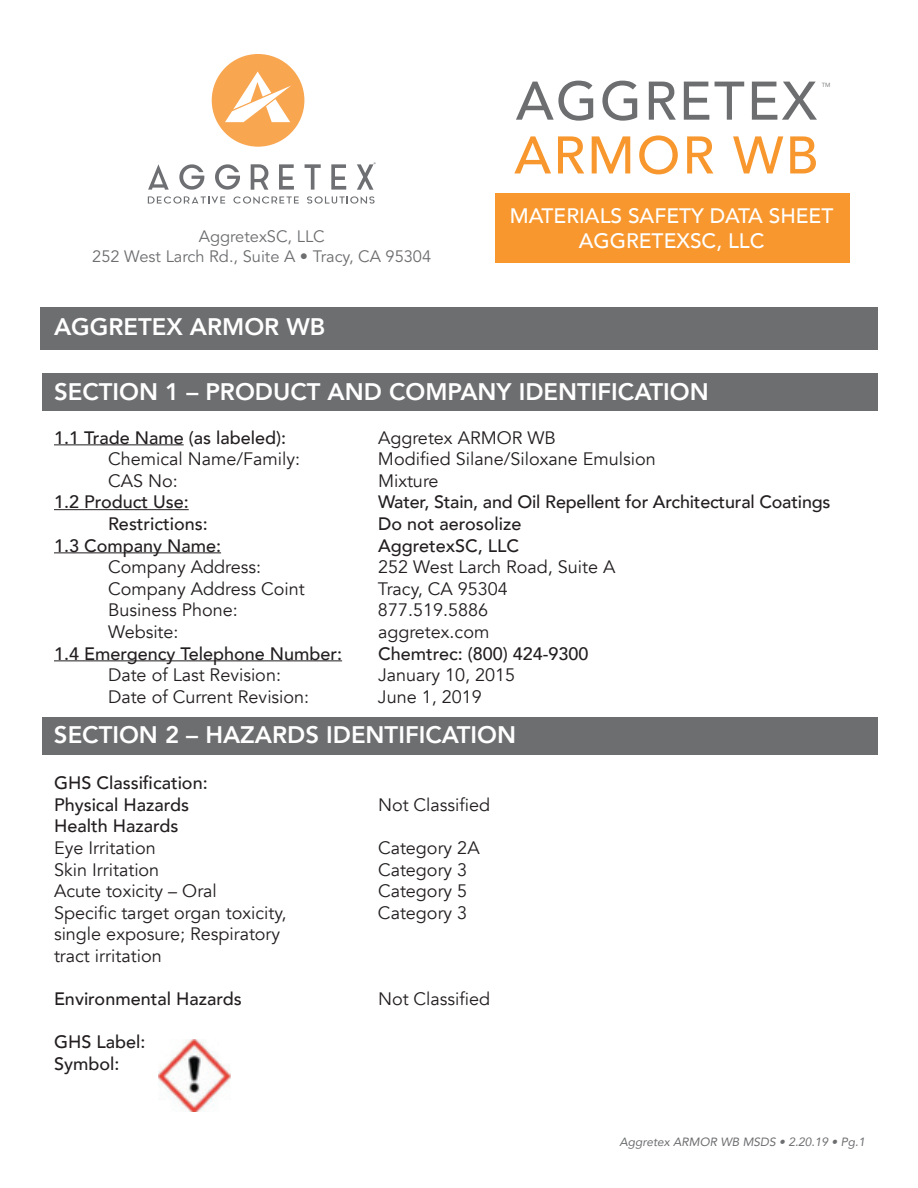
<style>
.page{position:relative;width:918px;height:1188px;background:#fff}
.page>*{position:absolute;margin:0;border:0;box-sizing:border-box;transform-origin:0 0}
.t1{font:500 53.85px "Avenir";letter-spacing:.04em;color:#6d6e70}
.t2{font:500 52.35px "Avenir";letter-spacing:.04em;color:#f7972e}
.t3{font:800 23.85px "Avenir";color:#fff}
.t4{font:500 20.85px/25px "Avenir";color:#fff;text-align:center}
.t5{font:18px/21.6px "Avenir";color:#231f20}
.t6{font:500 18px/21.6px "Avenir";color:#231f20}
.t7{font:16.5px/19.8px "Avenir LT Std";color:#6d6e70;text-align:center}
.t8{font:italic 12px "Avenir";color:#6d6e70}
.t9{font:6px "Avenir";color:#6d6e70}
.t10{font:5.25px "Myriad Pro";color:#6d6f72;scale:1.15 1}
</style>
<div class="page">
<div style="left:42px;top:374px;width:836px;height:37px;background:#6d6e70"></div>
<hr style="left:54px;top:444px;width:130px;height:1px;background:#231f20">
<hr style="left:54px;top:509px;width:135px;height:1px;background:#231f20">
<hr style="left:54px;top:552px;width:167px;height:1px;background:#231f20">
<hr style="left:54px;top:660px;width:288px;height:1px;background:#231f20">
<div style="left:40px;top:307px;width:838px;height:42px;background:#6d6e70"></div>
<div style="left:496px;top:193px;width:354px;height:69px;background:#f7972e"></div>
<svg style="left:148px;top:164px;width:21px;height:26px"></svg>
<svg style="left:179px;top:164px;width:25px;height:26px"></svg>
<svg style="left:215px;top:164px;width:25px;height:26px"></svg>
<svg style="left:251px;top:164px;width:17px;height:26px"></svg>
<svg style="left:279px;top:164px;width:15px;height:26px"></svg>
<svg style="left:305px;top:164px;width:16px;height:26px"></svg>
<svg style="left:331px;top:164px;width:15px;height:26px"></svg>
<svg style="left:357px;top:164px;width:16px;height:26px"></svg>
<div style="left:212px;top:54px;width:92px;height:93px;background:#f9a651;border-radius:50%"></div>
<svg style="left:225px;top:71px;width:66px;height:51px"></svg>
<svg style="left:148px;top:196px;width:77px;height:8px"></svg>
<svg style="left:233px;top:196px;width:66px;height:8px"></svg>
<svg style="left:307px;top:196px;width:68px;height:8px"></svg>
<div style="left:42px;top:717px;width:836px;height:38px;background:#6d6e70"></div>
<img style="left:159px;top:1040px;width:72px;height:72px">
<p class="t10" style="left:373px;top:161px;width:4px">®</p>
<p class="t7" style="left:92px;top:227px;width:340px">AggretexSC, LLC<br>252 West Larch Rd., Suite A • Tracy, CA 95304</p>
<h3 class="t3" style="left:54px;top:308px;width:273px">AGGRETEX ARMOR WB</h3>
<h1 class="t1" style="left:516px;top:54px;width:303px">AGGRETEX</h1>
<h2 class="t2" style="left:514px;top:110px;width:306px">ARMOR WB</h2>
<p class="t9" style="left:822px;top:81px;width:10px">TM</p>
<p class="t4" style="left:510px;top:202px;width:325px">MATERIALS SAFETY DATA SHEET<br>AGGRETEXSC, LLC</p>
<h3 class="t3" style="left:54px;top:373px;width:656px">SECTION 1 – PRODUCT AND COMPANY IDENTIFICATION</h3>
<p class="t6" style="left:54px;top:425px;width:234px">1.1 Trade Name (as labeled):</p>
<p class="t5" style="left:378px;top:427px;width:179px">Aggretex ARMOR WB</p>
<p class="t5" style="left:108px;top:448px;width:194px">Chemical Name/Family:</p>
<p class="t5" style="left:378px;top:448px;width:279px">Modified Silane/Siloxane Emulsion</p>
<p class="t5" style="left:108px;top:470px;width:71px">CAS No:</p>
<p class="t5" style="left:378px;top:470px;width:62px">Mixture</p>
<p class="t6" style="left:54px;top:490px;width:136px">1.2 Product Use:</p>
<p class="t6" style="left:378px;top:490px;width:454px">Water, Stain, and Oil Repellent for Architectural Coatings</p>
<p class="t6" style="left:108px;top:512px;width:101px">Restrictions:</p>
<p class="t6" style="left:378px;top:512px;width:145px">Do not aerosolize</p>
<p class="t6" style="left:54px;top:533px;width:169px">1.3 Company Name:</p>
<p class="t6" style="left:378px;top:533px;width:143px">AggretexSC, LLC</p>
<p class="t5" style="left:108px;top:556px;width:155px">Company Address:</p>
<p class="t5" style="left:378px;top:556px;width:239px">252 West Larch Road, Suite A</p>
<p class="t5" style="left:108px;top:578px;width:198px">Company Address Coint</p>
<p class="t5" style="left:378px;top:578px;width:131px">Tracy, CA 95304</p>
<p class="t5" style="left:108px;top:600px;width:131px">Business Phone:</p>
<p class="t5" style="left:378px;top:600px;width:112px">877.519.5886</p>
<p class="t5" style="left:108px;top:621px;width:72px">Website:</p>
<p class="t5" style="left:378px;top:621px;width:113px">aggretex.com</p>
<p class="t6" style="left:54px;top:641px;width:290px">1.4 Emergency Telephone Number:</p>
<p class="t6" style="left:378px;top:641px;width:212px">Chemtrec: (800) 424-9300</p>
<p class="t5" style="left:108px;top:664px;width:175px">Date of Last Revision:</p>
<p class="t5" style="left:378px;top:664px;width:139px">January 10, 2015</p>
<p class="t5" style="left:108px;top:686px;width:203px">Date of Current Revision:</p>
<p class="t5" style="left:378px;top:686px;width:105px">June 1, 2019</p>
<h3 class="t3" style="left:54px;top:716px;width:464px">SECTION 2 – HAZARDS IDENTIFICATION</h3>
<p class="t6" style="left:54px;top:771px;width:155px">GHS Classification:<br>Physical Hazards</p>
<p class="t5" style="left:378px;top:794px;width:114px">Not Classified</p>
<p class="t6" style="left:54px;top:814px;width:126px">Health Hazards</p>
<p class="t5" style="left:54px;top:837px;width:103px">Eye Irritation</p>
<p class="t5" style="left:378px;top:837px;width:103px">Category 2A</p>
<p class="t5" style="left:54px;top:859px;width:107px">Skin Irritation</p>
<p class="t5" style="left:378px;top:859px;width:91px">Category 3</p>
<p class="t5" style="left:54px;top:880px;width:164px">Acute toxicity – Oral</p>
<p class="t5" style="left:378px;top:880px;width:91px">Category 5</p>
<p class="t5" style="left:54px;top:902px;width:234px">Specific target organ toxicity,</p>
<p class="t5" style="left:378px;top:902px;width:91px">Category 3</p>
<p class="t5" style="left:54px;top:924px;width:228px">single exposure; Respiratory tract irritation</p>
<p class="t6" style="left:54px;top:987px;width:189px">Environmental Hazards</p>
<p class="t5" style="left:378px;top:988px;width:114px">Not Classified</p>
<p class="t6" style="left:54px;top:1030px;width:93px">GHS Label:<br>Symbol:</p>
<p class="t8" style="left:619px;top:1134px;width:247px">Aggretex ARMOR WB MSDS • 2.20.19 • Pg.1</p>
</div>
